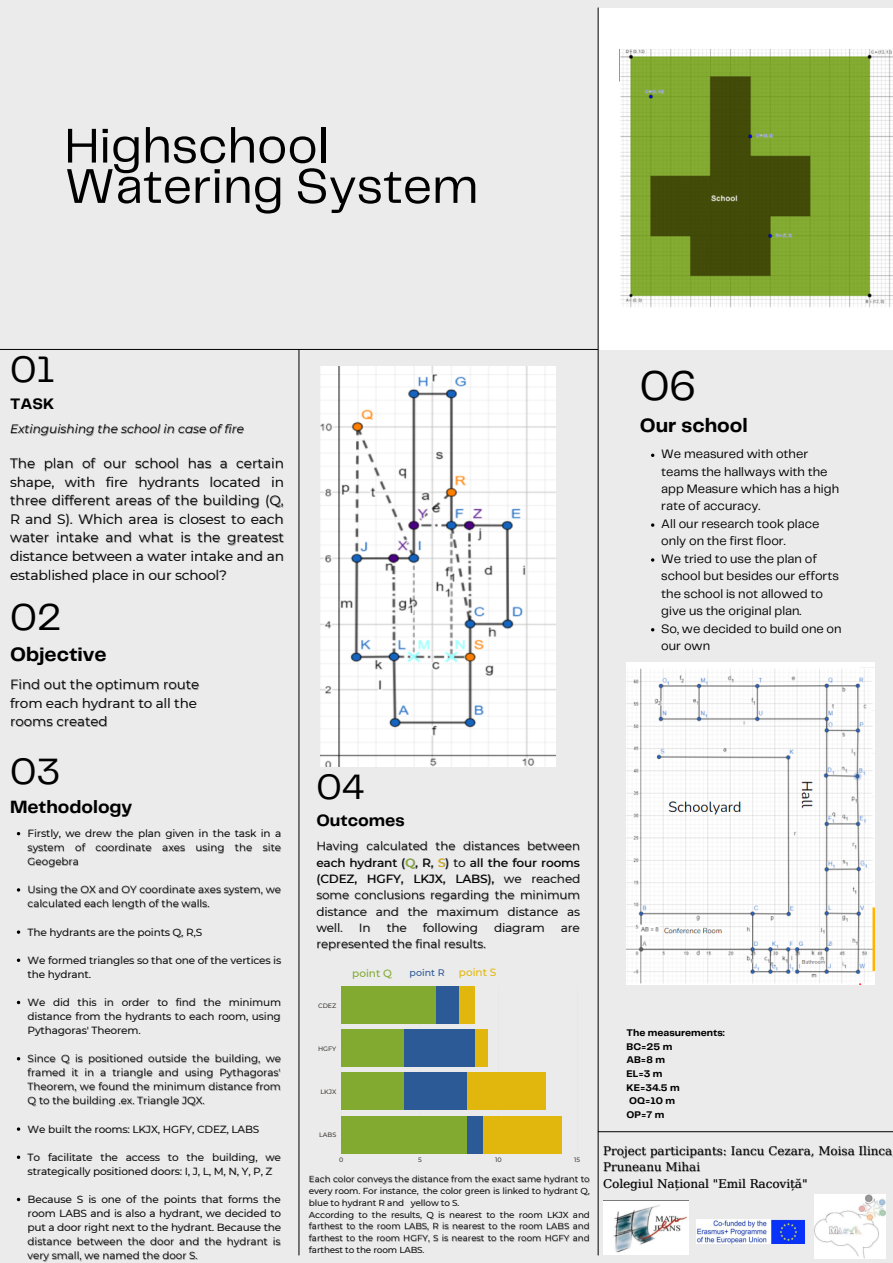
<style>
.page{position:relative;width:893px;height:1263px;background:#ebebeb}
.page>*{position:absolute;margin:0;border:0;box-sizing:border-box;transform-origin:0 0}
.t1{font:50.62px/40.3px "Telegraf";color:#000}
.t2{font:43.12px "Telegraf";color:#000}
.t3{font:38.85px "Telegraf";color:#000}
.t4{font:38.25px "Telegraf";color:#000}
.t5{font:38.1px "Telegraf";color:#000}
.t6{font:36.67px "Telegraf";color:#000}
.t7{font:700 20.25px "Telegraf";color:#000}
.t8{font:700 20.1px "Telegraf";color:#000}
.t9{font:700 18.45px "Telegraf";color:#000}
.t10{font:700 17.1px "Telegraf";color:#000}
.t11{font:700 15.83px "Telegraf";color:#000}
.t12{font:13.58px/18.6px "Montserrat";color:#000;text-align:justify}
.t13{font:13.35px/18.3px "Montserrat";color:#000}
.t14{font:12.67px/17.5px "Telegraf";color:#000}
.t15{font:italic 12.08px "Montserrat";color:#000}
.t16{font:11.93px/16.4px "DejaVu Serif";color:#000}
.t17{font:11.85px/16.4px "Montserrat";color:#000;text-align:justify}
.t18{font:500 10.5px "Montserrat";color:#82aa31}
.t19{font:500 10.5px "Montserrat";color:#e1b70d}
.t20{font:10.35px/14.1px "Montserrat";color:#000;text-align:justify}
.t21{font:700 10.05px "Telegraf";color:#000}
.t22{font:500 9.52px "Montserrat";color:#2c5a96}
.t23{font:8.7px/11.8px "Montserrat";color:#000;text-align:justify}
.t24{font:500 6.38px "Montserrat";color:#423e3a}
.s1{font-weight:500}
.s2{font-weight:500;color:rgb(0 0 0/.4)}
.s3{color:rgb(0 0 0/.4)}
</style>
<div class="page">
<hr style="left:0;top:349px;width:893px;height:1px;background:#000">
<hr style="left:299px;top:350px;width:1px;height:905px;background:#000">
<div style="left:598px;top:8px;width:295px;height:341px;background:#fff"></div>
<hr style="left:598px;top:8px;width:1px;height:1247px;background:#000">
<hr style="left:598px;top:1131px;width:295px;height:1px;background:#000">
<img style="left:321px;top:367px;width:234px;height:399px">
<img style="left:619px;top:50px;width:273px;height:257px">
<hr style="left:341px;top:987px;width:1px;height:166px;background:#423e3a">
<hr style="left:420px;top:987px;width:1px;height:166px;background:#423e3a">
<hr style="left:498px;top:987px;width:1px;height:166px;background:#423e3a">
<hr style="left:577px;top:987px;width:1px;height:166px;background:#423e3a">
<div style="left:341px;top:987px;width:134px;height:37px;background:#e1b70d"></div>
<div style="left:341px;top:1030px;width:146px;height:37px;background:#e1b70d"></div>
<div style="left:341px;top:1073px;width:205px;height:37px;background:#e1b70d"></div>
<div style="left:341px;top:1116px;width:220px;height:37px;background:#e1b70d"></div>
<div style="left:341px;top:987px;width:118px;height:37px;background:#2c5a96"></div>
<div style="left:341px;top:1030px;width:134px;height:37px;background:#2c5a96"></div>
<div style="left:341px;top:1073px;width:126px;height:37px;background:#2c5a96"></div>
<div style="left:341px;top:1116px;width:142px;height:37px;background:#2c5a96"></div>
<div style="left:341px;top:987px;width:95px;height:37px;background:#82aa31"></div>
<div style="left:341px;top:1030px;width:63px;height:37px;background:#82aa31"></div>
<div style="left:341px;top:1073px;width:63px;height:37px;background:#82aa31"></div>
<div style="left:341px;top:1116px;width:126px;height:37px;background:#82aa31"></div>
<img style="left:626px;top:663px;width:248px;height:322px">
<img style="left:814px;top:1194px;width:71px;height:65px">
<img style="left:697px;top:1219px;width:107px;height:25px">
<img style="left:603px;top:1200px;width:85px;height:55px">
<svg style="left:17px;top:930px;width:3px;height:4px"></svg>
<svg style="left:17px;top:958px;width:3px;height:4px"></svg>
<svg style="left:17px;top:1127px;width:3px;height:4px"></svg>
<svg style="left:17px;top:1155px;width:3px;height:4px"></svg>
<svg style="left:651px;top:523px;width:3px;height:4px"></svg>
<svg style="left:651px;top:558px;width:3px;height:4px"></svg>
<p class="t1" style="left:65px;top:128px;width:415px">Highschool<br>Watering System</p>
<p class="t4" style="left:10px;top:353px;width:46px">01</p>
<p class="t11" style="left:10px;top:397px;width:46px">TASK</p>
<p class="t15" style="left:10px;top:421px;width:235px">Extinguishing the school in case of fire</p>
<p class="t12" style="left:10px;top:454px;width:275px">The plan of our school has a certain shape, with fire hydrants located in three different areas of the building (Q, R and S). Which area is closest to each water intake and what is the greatest distance between a water intake and an established place in our school?</p>
<p class="t3" style="left:10px;top:601px;width:53px">02</p>
<p class="t7" style="left:10px;top:645px;width:98px">Objective</p>
<p class="t13" style="left:10px;top:675px;width:191px">Find out the optimum route from each hydrant to all the rooms created</p>
<p class="t5" style="left:10px;top:755px;width:52px">03</p>
<p class="t9" style="left:10px;top:799px;width:124px">Methodology</p>
<p class="t20" style="left:28px;top:826px;width:255px">Firstly, we drew the plan given in the task in a system of coordinate axes using the site Geogebra</p>
<p class="t20" style="left:28px;top:882px;width:255px">Using the OX and OY coordinate axes system, we calculated each length of the walls.</p>
<p class="t20" style="left:28px;top:925px;width:176px">The hydrants are the points Q, R,S</p>
<p class="t20" style="left:28px;top:953px;width:255px">We formed triangles so that one of the vertices is the hydrant.</p>
<p class="t20" style="left:28px;top:995px;width:255px">We did this in order to find the minimum distance from the hydrants to each room, using Pythagoras' Theorem.</p>
<p class="t20" style="left:28px;top:1051px;width:255px">Since Q is positioned outside the building, we framed it in a triangle and using Pythagoras' Theorem, we found the minimum distance from Q to the building .ex. Triangle JQX.</p>
<p class="t20" style="left:28px;top:1122px;width:233px">We built the rooms: LKJX, HGFY, CDEZ, LABS</p>
<p class="t20" style="left:28px;top:1150px;width:255px">To facilitate the access to the building, we strategically positioned doors: I, J, L, M, N, Y, P, Z</p>
<p class="t20" style="left:28px;top:1192px;width:255px">Because S is one of the points that forms the room LABS and is also a hydrant, we decided to put a door right next to the hydrant. Because the distance between the door and the hydrant is very small, we named the door S.</p>
<p class="t2" style="left:640px;top:367px;width:58px">06</p>
<p class="t8" style="left:640px;top:416px;width:110px">Our school</p>
<p class="t14" style="left:661px;top:446px;width:179px">We measured with other teams the hallways with the app Measure which has a high rate of accuracy.</p>
<p class="t14" style="left:661px;top:516px;width:159px">All our research took place only on the first floor.</p>
<p class="t14" style="left:661px;top:550px;width:179px">We tried to use the plan of school but besides our efforts the school is not allowed to give us the original plan.</p>
<p class="t14" style="left:661px;top:620px;width:182px">So, we decided to build one on our own</p>
<p class="t6" style="left:316px;top:771px;width:50px">04</p>
<p class="t10" style="left:316px;top:812px;width:90px">Outcomes</p>
<p class="t17" style="left:316px;top:838px;width:265px">Having calculated the distances between <span class="s1">each hydrant (</span><span class="s2">Q, R, S)</span> <span class="s3">to</span> <span class="s1">all the four rooms (CDEZ, HGFY, LKJX, LABS),</span> we reached some conclusions regarding the minimum distance and the maximum distance as well.</p>
<p class="t17" style="left:359px;top:919px;width:13px">In</p>
<p class="t17" style="left:387px;top:919px;width:21px">the</p>
<p class="t17" style="left:423px;top:919px;width:56px">following</p>
<p class="t17" style="left:494px;top:919px;width:52px">diagram</p>
<p class="t17" style="left:561px;top:919px;width:20px">are</p>
<p class="t17" style="left:316px;top:936px;width:171px">represented the final results.</p>
<p class="t24" style="left:318px;top:1001px;width:20px">CDEZ</p>
<p class="t24" style="left:318px;top:1044px;width:20px">HGFY</p>
<p class="t24" style="left:320px;top:1087px;width:17px">LKJX</p>
<p class="t24" style="left:319px;top:1130px;width:19px">LABS</p>
<p class="t18" style="left:352px;top:967px;width:41px">point Q</p>
<p class="t22" style="left:410px;top:967px;width:37px">point R</p>
<p class="t19" style="left:459px;top:966px;width:39px">point S</p>
<p class="t24" style="left:339px;top:1156px;width:6px">0</p>
<p class="t24" style="left:418px;top:1156px;width:5px">5</p>
<p class="t24" style="left:495px;top:1156px;width:8px">10</p>
<p class="t24" style="left:574px;top:1156px;width:8px">15</p>
<p class="t23" style="left:309px;top:1173px;width:282px">Each color conveys the distance from the exact same hydrant to every room. For instance, the color green is linked to hydrant Q, blue to hydrant R and yellow to S.</p>
<p class="t23" style="left:309px;top:1208px;width:282px">According to the results, Q is nearest to the room LKJX and farthest to the room LABS, R is nearest to the room LABS and farthest to the room HGFY, S is nearest to the room HGFY and farthest to the room LABS.</p>
<p class="t21" style="left:626px;top:1028px;width:100px">The measurements:</p>
<p class="t21" style="left:626px;top:1042px;width:47px">BC=25 m</p>
<p class="t21" style="left:626px;top:1055px;width:40px">AB=8 m</p>
<p class="t21" style="left:626px;top:1069px;width:38px">EL=3 m</p>
<p class="t21" style="left:626px;top:1083px;width:55px">KE=34.5 m</p>
<p class="t21" style="left:629px;top:1097px;width:48px">OQ=10 m</p>
<p class="t21" style="left:626px;top:1110px;width:39px">OP=7 m</p>
<p class="t16" style="left:603px;top:1143px;width:291px">Project participants: Iancu Cezara, Moisa Ilinca<br>Pruneanu Mihai</p>
<p class="t16" style="left:603px;top:1175px;width:206px">Colegiul Național "Emil Racoviță"</p>
</div>
